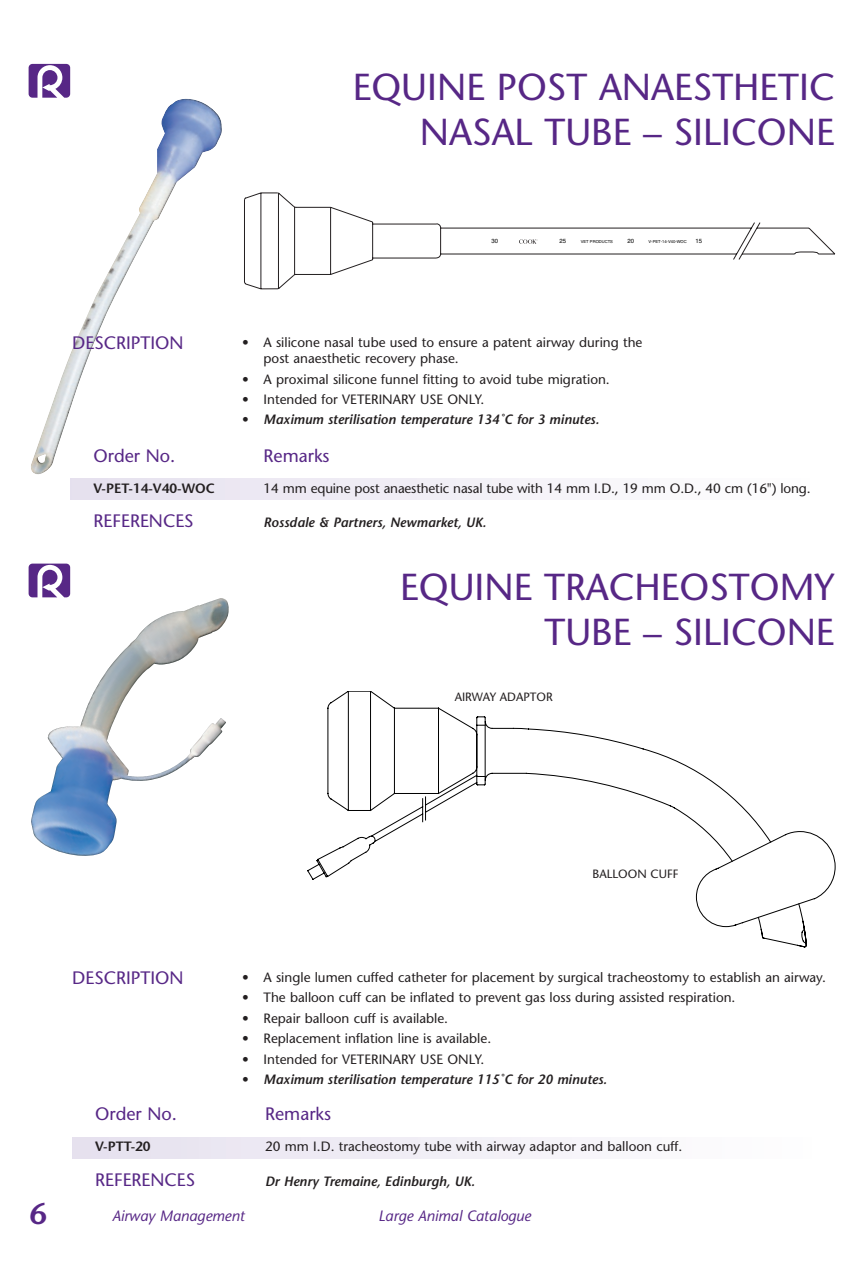
<style>
.page{position:relative;width:864px;height:1262px;background:#fff}
.page>*{position:absolute;margin:0;border:0;box-sizing:border-box;transform-origin:0 0}
.t1{font:37.5px/45px "Stone Sans";color:#572786;text-align:right}
.t2{font:600 30px "Stone Sans";color:#572786}
.t3{font:18px "Stone Sans";color:#572786}
.t4{font:italic 15px "Stone Sans";color:#572786}
.t5{font:13.5px/16.2px "Stone Sans";color:#231f20}
.t6{font:italic 600 13.5px "Stone Sans";color:#231f20}
.t7{font:600 13.5px "Stone Sans";color:#231f20}
.t8{font:12px "Stone Sans";color:#231f20}
.t9{font:9.3px "Helvetica";color:#000}
.t10{font:6px "Helvetica";color:#000}
.t11{font:4.05px "Helvetica";color:#000}
.s1{font-weight:400;font-style:normal}
</style>
<div class="page">
<img style="left:31px;top:98px;width:191px;height:377px">
<svg style="left:527px;top:728px;width:280px;height:219px"></svg>
<svg style="left:696px;top:831px;width:140px;height:96px"></svg>
<svg style="left:307px;top:691px;width:220px;height:189px"></svg>
<svg style="left:244px;top:192px;width:592px;height:97px"></svg>
<svg style="left:519px;top:239px;width:18px;height:5px"></svg>
<svg style="left:29px;top:64px;width:41px;height:34px"></svg>
<svg style="left:29px;top:563px;width:41px;height:34px"></svg>
<hr style="left:72px;top:1137px;width:2px;height:21px;background:#e5e0ee">
<div style="left:74px;top:1137px;width:18px;height:21px;background:#e6e1ee"></div>
<div style="left:92px;top:1137px;width:18px;height:21px;background:#e6e1ef"></div>
<div style="left:110px;top:1137px;width:12px;height:21px;background:#e7e2ef"></div>
<div style="left:122px;top:1137px;width:27px;height:21px;background:#e7e3ef"></div>
<hr style="left:149px;top:1137px;width:3px;height:21px;background:#e8e3ef">
<div style="left:152px;top:1137px;width:30px;height:21px;background:#e8e4f0"></div>
<div style="left:182px;top:1137px;width:6px;height:21px;background:#e8e5f0"></div>
<div style="left:188px;top:1137px;width:12px;height:21px;background:#e9e5f0"></div>
<div style="left:200px;top:1137px;width:12px;height:21px;background:#eae6f1"></div>
<div style="left:212px;top:1137px;width:15px;height:21px;background:#eae7f2"></div>
<div style="left:227px;top:1137px;width:15px;height:21px;background:#ece7f2"></div>
<div style="left:242px;top:1137px;width:24px;height:21px;background:#ece8f3"></div>
<div style="left:266px;top:1137px;width:6px;height:21px;background:#ede8f3"></div>
<div style="left:272px;top:1137px;width:30px;height:21px;background:#ede9f3"></div>
<div style="left:302px;top:1137px;width:30px;height:21px;background:#eeeaf4"></div>
<div style="left:332px;top:1137px;width:9px;height:21px;background:#eeebf4"></div>
<div style="left:341px;top:1137px;width:21px;height:21px;background:#efecf4"></div>
<div style="left:362px;top:1137px;width:18px;height:21px;background:#efecf5"></div>
<div style="left:380px;top:1137px;width:12px;height:21px;background:#f0ecf5"></div>
<div style="left:392px;top:1137px;width:27px;height:21px;background:#f0edf5"></div>
<hr style="left:419px;top:1137px;width:3px;height:21px;background:#f1eef5">
<div style="left:422px;top:1137px;width:30px;height:21px;background:#f1eff6"></div>
<div style="left:452px;top:1137px;width:6px;height:21px;background:#f1eff6"></div>
<div style="left:458px;top:1137px;width:24px;height:21px;background:#f2f0f6"></div>
<div style="left:482px;top:1137px;width:12px;height:21px;background:#f2f1f7"></div>
<div style="left:494px;top:1137px;width:18px;height:21px;background:#f4f1f7"></div>
<div style="left:512px;top:1137px;width:9px;height:21px;background:#f4f2f8"></div>
<div style="left:521px;top:1137px;width:12px;height:21px;background:#f5f3f8"></div>
<div style="left:533px;top:1137px;width:9px;height:21px;background:#f6f3f9"></div>
<div style="left:542px;top:1137px;width:30px;height:21px;background:#f6f4f9"></div>
<div style="left:572px;top:1137px;width:30px;height:21px;background:#f7f5fa"></div>
<div style="left:602px;top:1137px;width:9px;height:21px;background:#f7f6fa"></div>
<div style="left:611px;top:1137px;width:21px;height:21px;background:#f8f7fa"></div>
<div style="left:632px;top:1137px;width:18px;height:21px;background:#f8f7fb"></div>
<div style="left:650px;top:1137px;width:12px;height:21px;background:#f9f8fb"></div>
<div style="left:662px;top:1137px;width:24px;height:21px;background:#faf9fb"></div>
<div style="left:686px;top:1137px;width:6px;height:21px;background:#fbf9fc"></div>
<div style="left:692px;top:1137px;width:30px;height:21px;background:#fbfafc"></div>
<hr style="left:722px;top:1137px;width:3px;height:21px;background:#fbfbfd">
<div style="left:725px;top:1137px;width:27px;height:21px;background:#fcfbfd"></div>
<svg style="left:71px;top:479px;width:1px;height:21px"></svg>
<div style="left:72px;top:479px;width:18px;height:21px;background:#e6e1ee"></div>
<div style="left:90px;top:479px;width:18px;height:21px;background:#e6e1ef"></div>
<div style="left:108px;top:479px;width:12px;height:21px;background:#e7e2ef"></div>
<div style="left:120px;top:479px;width:27px;height:21px;background:#e7e3ef"></div>
<hr style="left:147px;top:479px;width:3px;height:21px;background:#e8e3ef">
<div style="left:150px;top:479px;width:30px;height:21px;background:#e8e4f0"></div>
<div style="left:180px;top:479px;width:6px;height:21px;background:#e8e5f0"></div>
<div style="left:186px;top:479px;width:12px;height:21px;background:#e9e5f0"></div>
<div style="left:198px;top:479px;width:12px;height:21px;background:#eae6f1"></div>
<div style="left:210px;top:479px;width:15px;height:21px;background:#eae7f2"></div>
<div style="left:225px;top:479px;width:15px;height:21px;background:#ece7f2"></div>
<div style="left:240px;top:479px;width:24px;height:21px;background:#ece8f3"></div>
<div style="left:264px;top:479px;width:6px;height:21px;background:#ede8f3"></div>
<div style="left:270px;top:479px;width:30px;height:21px;background:#ede9f3"></div>
<div style="left:300px;top:479px;width:30px;height:21px;background:#eeeaf4"></div>
<div style="left:330px;top:479px;width:9px;height:21px;background:#eeebf4"></div>
<div style="left:339px;top:479px;width:21px;height:21px;background:#efecf4"></div>
<div style="left:360px;top:479px;width:18px;height:21px;background:#efecf5"></div>
<div style="left:378px;top:479px;width:12px;height:21px;background:#f0ecf5"></div>
<div style="left:390px;top:479px;width:27px;height:21px;background:#f0edf5"></div>
<hr style="left:417px;top:479px;width:3px;height:21px;background:#f1eef5">
<div style="left:420px;top:479px;width:30px;height:21px;background:#f1eff6"></div>
<div style="left:450px;top:479px;width:6px;height:21px;background:#f1eff6"></div>
<div style="left:456px;top:479px;width:24px;height:21px;background:#f2f0f6"></div>
<div style="left:480px;top:479px;width:12px;height:21px;background:#f2f1f7"></div>
<div style="left:492px;top:479px;width:18px;height:21px;background:#f4f1f7"></div>
<div style="left:510px;top:479px;width:9px;height:21px;background:#f4f2f8"></div>
<div style="left:519px;top:479px;width:12px;height:21px;background:#f5f3f8"></div>
<div style="left:531px;top:479px;width:9px;height:21px;background:#f6f3f9"></div>
<div style="left:540px;top:479px;width:30px;height:21px;background:#f6f4f9"></div>
<div style="left:570px;top:479px;width:30px;height:21px;background:#f7f5fa"></div>
<div style="left:600px;top:479px;width:9px;height:21px;background:#f7f6fa"></div>
<div style="left:609px;top:479px;width:21px;height:21px;background:#f8f7fa"></div>
<div style="left:630px;top:479px;width:18px;height:21px;background:#f8f7fb"></div>
<div style="left:648px;top:479px;width:12px;height:21px;background:#f9f8fb"></div>
<div style="left:660px;top:479px;width:24px;height:21px;background:#faf9fb"></div>
<div style="left:684px;top:479px;width:6px;height:21px;background:#fbf9fc"></div>
<div style="left:690px;top:479px;width:31px;height:21px;background:#fbfafc"></div>
<hr style="left:721px;top:479px;width:3px;height:21px;background:#fbfbfd">
<div style="left:724px;top:479px;width:27px;height:21px;background:#fcfbfd"></div>
<div style="left:591px;top:867px;width:102px;height:21px;background:#fff"></div>
<div style="left:453px;top:691px;width:156px;height:21px;background:#fff"></div>
<img style="left:31px;top:598px;width:198px;height:258px">
<h1 class="t1" style="left:353px;top:69px;width:483px">EQUINE POST ANAESTHETIC<br>NASAL TUBE – SILICONE</h1>
<p class="t10" style="left:492px;top:239px;width:8px">30</p>
<p class="t10" style="left:560px;top:239px;width:8px">25</p>
<p class="t11" style="left:581px;top:240px;width:34px">VET PRODUCTS</p>
<p class="t11" style="left:649px;top:240px;width:40px">V-PET-14-V40-WOC</p>
<p class="t10" style="left:627px;top:239px;width:8px">20</p>
<p class="t10" style="left:695px;top:239px;width:8px">15</p>
<h3 class="t3" style="left:72px;top:335px;width:113px">DESCRIPTION</h3>
<p class="t5" style="left:264px;top:335px;width:380px;text-indent:-21px">• A silicone nasal tube used to ensure a patent airway during the post anaesthetic recovery phase.</p>
<p class="t5" style="left:242px;top:372px;width:369px">• A proximal silicone funnel fitting to avoid tube migration.</p>
<p class="t5" style="left:242px;top:392px;width:244px">• Intended for VETERINARY USE ONLY.</p>
<p class="t6" style="left:242px;top:414px;width:359px"><span class="s1">•</span> Maximum sterilisation temperature 134˚C for 3 minutes.</p>
<h3 class="t3" style="left:93px;top:448px;width:83px">Order No.</h3>
<h3 class="t3" style="left:264px;top:448px;width:68px">Remarks</h3>
<p class="t7" style="left:93px;top:482px;width:123px">V-PET-14-V40-WOC</p>
<p class="t5" style="left:264px;top:481px;width:549px">14 mm equine post anaesthetic nasal tube with 14 mm I.D., 19 mm O.D., 40 cm (16") long.</p>
<h3 class="t3" style="left:93px;top:514px;width:102px">REFERENCES</h3>
<p class="t6" style="left:264px;top:517px;width:224px">Rossdale &amp; Partners, Newmarket, UK.</p>
<h1 class="t1" style="left:400px;top:568px;width:436px">EQUINE TRACHEOSTOMY<br>TUBE – SILICONE</h1>
<p class="t8" style="left:455px;top:692px;width:100px">AIRWAY ADAPTOR</p>
<p class="t8" style="left:593px;top:868px;width:88px">BALLOON CUFF</p>
<p class="t9" style="left:640px;top:871px;width:52px">Balloon Cuff</p>
<h3 class="t3" style="left:72px;top:970px;width:113px">DESCRIPTION</h3>
<p class="t5" style="left:242px;top:970px;width:585px">• A single lumen cuffed catheter for placement by surgical tracheostomy to establish an airway.</p>
<p class="t5" style="left:242px;top:991px;width:495px">• The balloon cuff can be inflated to prevent gas loss during assisted respiration.</p>
<p class="t5" style="left:242px;top:1011px;width:207px">• Repair balloon cuff is available.</p>
<p class="t5" style="left:242px;top:1031px;width:250px">• Replacement inflation line is available.</p>
<p class="t5" style="left:242px;top:1052px;width:244px">• Intended for VETERINARY USE ONLY.</p>
<p class="t6" style="left:242px;top:1074px;width:366px"><span class="s1">•</span> Maximum sterilisation temperature 115˚C for 20 minutes.</p>
<h3 class="t3" style="left:95px;top:1107px;width:83px">Order No.</h3>
<h3 class="t3" style="left:265px;top:1107px;width:68px">Remarks</h3>
<p class="t7" style="left:95px;top:1141px;width:57px">V-PTT-20</p>
<p class="t5" style="left:265px;top:1139px;width:419px">20 mm I.D. tracheostomy tube with airway adaptor and balloon cuff.</p>
<h3 class="t3" style="left:95px;top:1172px;width:102px">REFERENCES</h3>
<p class="t6" style="left:265px;top:1175px;width:211px">Dr Henry Tremaine, Edinburgh, UK.</p>
<h2 class="t2" style="left:30px;top:1201px;width:19px">6</h2>
<p class="t4" style="left:112px;top:1210px;width:134px">Airway Management</p>
<p class="t4" style="left:379px;top:1210px;width:154px">Large Animal Catalogue</p>
</div>
